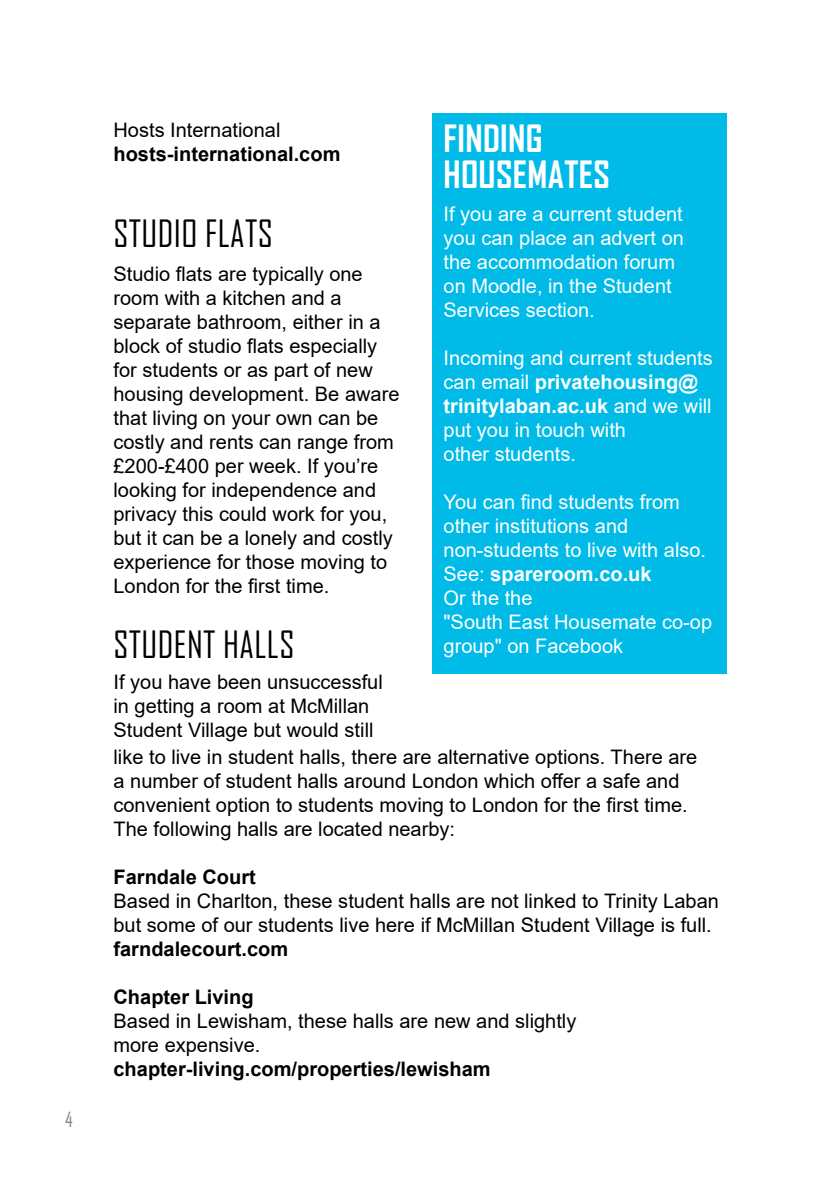
<style>
.page{position:relative;width:840px;height:1191px;background:#fff}
.page>*{position:absolute;margin:0;border:0;box-sizing:border-box;transform-origin:0 0}
.t1{font:36px "Agency FB";letter-spacing:.01em;color:#000}
.t2{font:700 36px/36px "Agency FB";letter-spacing:.01em;color:#fff}
.t3{font:20px/24px "Arial";color:#000}
.t4{font:20px/24px "Arial";color:#fff}
.t5{font:700 20px "Arial";color:#000}
.t6{font:20px "Agency FB";color:#808285}
.s1{font-weight:700}
</style>
<div class="page">
<div style="left:432px;top:113px;width:294px;height:560px;background:#00bbe7"></div>
<p class="t6" style="left:65px;top:1107px;width:9px">4</p>
<p class="t3" style="left:113px;top:118px;width:168px">Hosts International</p>
<p class="t5" style="left:113px;top:140px;width:228px">hosts-international.com</p>
<h1 class="t2" style="left:443px;top:120px;width:168px">FINDING<br>HOUSEMATES</h1>
<p class="t4" style="left:443px;top:202px;width:242px">If you are a current student you can place an advert on the accommodation forum on Moodle, in the Student<br>Services section.</p>
<p class="t4" style="left:443px;top:346px;width:271px">Incoming and current students can email <span class="s1">privatehousing@ trinitylaban.ac.uk</span> and we will put you in touch with<br>other students.</p>
<p class="t4" style="left:443px;top:490px;width:270px">You can find students from other institutions and non-students to live with also.<br>See: <span class="s1">spareroom.co.uk<br></span>Or the the<br>"South East Housemate co-op group" on Facebook</p>
<h1 class="t1" style="left:113px;top:212px;width:161px">STUDIO FLATS</h1>
<p class="t3" style="left:113px;top:262px;width:287px">Studio flats are typically one room with a kitchen and a separate bathroom, either in a block of studio flats especially for students or as part of new housing development. Be aware that living on your own can be costly and rents can range from £200-£400 per week. If you’re looking for independence and privacy this could work for you, but it can be a lonely and costly experience for those moving to<br>London for the first time.</p>
<h1 class="t1" style="left:113px;top:623px;width:182px">STUDENT HALLS</h1>
<p class="t3" style="left:113px;top:670px;width:271px">If you have been unsuccessful in getting a room at McMillan<br>Student Village but would still</p>
<p class="t3" style="left:113px;top:744px;width:585px">like to live in student halls, there are alternative options. There are a number of student halls around London which offer a safe and convenient option to students moving to London for the first time.<br>The following halls are located nearby:</p>
<p class="t5" style="left:113px;top:862px;width:144px">Farndale Court</p>
<p class="t3" style="left:113px;top:888px;width:606px">Based in Charlton, these student halls are not linked to Trinity Laban but some of our students live here if McMillan Student Village is full.</p>
<p class="t5" style="left:113px;top:934px;width:176px">farndalecourt.com</p>
<p class="t5" style="left:113px;top:982px;width:142px">Chapter Living</p>
<p class="t3" style="left:113px;top:1008px;width:464px">Based in Lewisham, these halls are new and slightly more expensive.</p>
<p class="t5" style="left:113px;top:1054px;width:378px">chapter-living.com/properties/lewisham</p>
</div>
